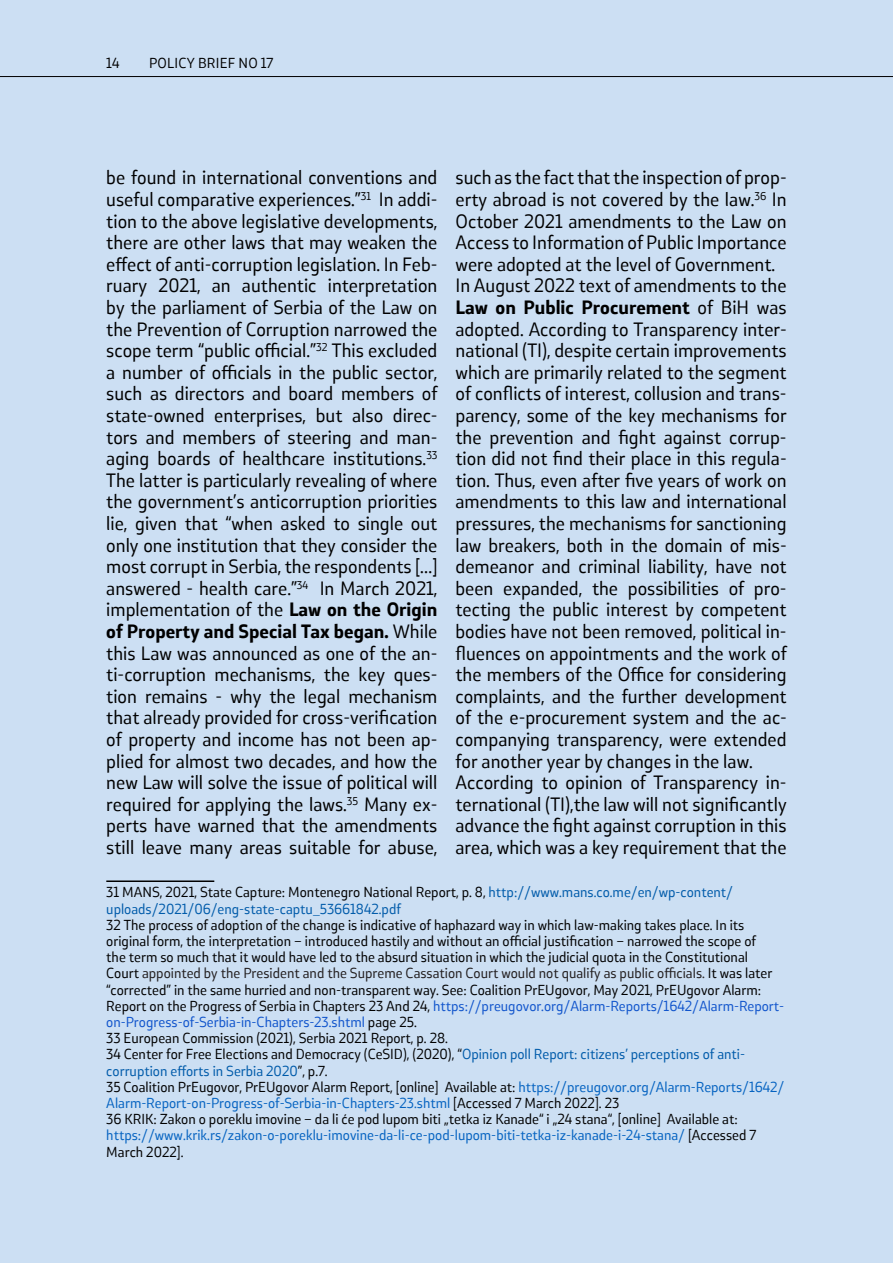
<style>
.page{position:relative;width:893px;height:1263px;background:#ccdff3}
.page>*{position:absolute;margin:0;border:0;box-sizing:border-box;transform-origin:0 0}
.t1{font:18px/21.6px "Stobi Sans Offc";color:#000;text-align:justify}
.t2{font:13.5px/16.2px "Stobi Sans Offc";color:#000}
.t3{font:13.5px/16.2px "Stobi Sans Offc";color:#005baa}
.t4{font:13.5px "Stobi Sans Offc";letter-spacing:.02em;color:#000}
.s1{font-weight:700}
.s2{color:#000}
.s3{color:#221e1f}
.s4{color:#15c}
.s5{color:#005baa}
.s6{color:#0563c1}
</style>
<div class="page">
<hr style="left:0;top:76px;width:893px;height:1px;background:#000">
<hr style="left:106px;top:880px;width:108px;height:2px;background:#000">
<p class="t2" style="left:106px;top:55px;width:15px">14</p>
<p class="t4" style="left:149px;top:55px;width:126px">POLICY BRIEF NO 17</p>
<p class="t1" style="left:106px;top:167px;width:333px">be found in international conventions and useful comparative experiences.”<sup>31</sup> In addi&shy;tion to the above legislative developments, there are other laws that may weaken the effect of anti-corruption legislation. In Feb&shy;ruary 2021, an authentic interpretation by the parliament of Serbia of the Law on the Prevention of Corruption narrowed the scope term “public official.”<sup>32</sup> This excluded a number of officials in the public sector, such as directors and board members of state-owned enterprises, but also direc&shy;tors and members of steering and man&shy;aging boards of healthcare institutions.<sup>33<br></sup>The latter is particularly revealing of where the government’s anticorruption priorities lie, given that “when asked to single out only one institution that they consider the most corrupt in Serbia, the respondents […] answered - health care.”<sup>34</sup> In March 2021, implementation of the <span class="s1">Law on the Origin of Property and Special Tax began.</span> While this Law was announced as one of the an&shy;ti-corruption mechanisms, the key ques&shy;tion remains - why the legal mechanism that already provided for cross-verification of property and income has not been ap&shy;plied for almost two decades, and how the new Law will solve the issue of political will required for applying the laws.<sup>35</sup> Many ex&shy;perts have warned that the amendments still leave many areas suitable for abuse,</p>
<p class="t3" style="left:106px;top:884px;width:628px"><span class="s2">31 MANS, 2021, State Capture: Montenegro National Report, p. 8,</span> http://www.mans.co.me/en/wp-content/ uploads/2021/06/eng-state-captu_53661842.pdf</p>
<p class="t2" style="left:106px;top:917px;width:680px">32 The process of adoption of the change is indicative of haphazard way in which law-making takes place. In its original form, the interpretation – introduced hastily and without an official justification – narrowed the scope of<br>the term so much that it would have led to the absurd situation in which the judicial quota in the Constitutional<br>Court <span class="s3">appointed by the President and the Supreme Cassation Court would not qualify as public officials.</span> It was later “corrected” in the same hurried and non-transparent way. See: Coalition PrEUgovor, May 2021, PrEUgovor Alarm:<br>Report on the Progress of Serbia in Chapters 23 And 24, <span class="s4">https://preugovor.org/Alarm-Reports/1642/Alarm-Report&shy;on-Progress-of-Serbia-in-Chapters-23.shtml</span> page 25.<br>33 European Commission (2021), Serbia 2021 Report, p. 28.<br>34 Center for Free Elections and Democracy (CeSID), (2020), “<span class="s5">Opinion poll Report: citizens’ perceptions of anti&shy;corruption efforts in Serbia 2020</span>”, p.7.<br>35 Coalition PrEugovor, PrEUgovor Alarm Report, [online] Available at: <span class="s6">https://preugovor.org/Alarm-Reports/1642/ Alarm-Report-on-Progress-of-Serbia-in-Chapters-23.shtml</span> [Accessed 7 March 2022]. 23<br>36 KRIK: Zakon o poreklu imovine – da li će pod lupom biti „tetka iz Kanade“ i „24 stana“, [online] Available at: <span class="s6">https://www.krik.rs/zakon-o-poreklu-imovine-da-li-ce-pod-lupom-biti-tetka-iz-kanade-i-24-stana/</span> [Accessed 7<br>March 2022].</p>
<p class="t1" style="left:455px;top:167px;width:333px;text-align:left">such as the fact that the inspection of prop&shy;erty abroad is not covered by the law.<sup>36</sup> In October 2021 amendments to the Law on Access to Information of Public Importance were adopted at the level of Government.<br>In August 2022 text of amendments to the <span class="s1">Law on Public Procurement</span> of BiH was adopted. According to Transparency inter&shy;national (TI), despite certain improvements which are primarily related to the segment of conflicts of interest, collusion and trans&shy;parency, some of the key mechanisms for the prevention and fight against corrup&shy;tion did not find their place in this regula&shy;tion. Thus, even after five years of work on amendments to this law and international pressures, the mechanisms for sanctioning law breakers, both in the domain of mis&shy;demeanor and criminal liability, have not been expanded, the possibilities of pro&shy;tecting the public interest by competent bodies have not been removed, political in&shy;fluences on appointments and the work of the members of the Office for considering complaints, and the further development of the e-procurement system and the ac&shy;companying transparency, were extended for another year by changes in the law.<br>According to opinion of Transparency in&shy;ternational (TI),the law will not significantly advance the fight against corruption in this area, which was a key requirement that the</p>
</div>
